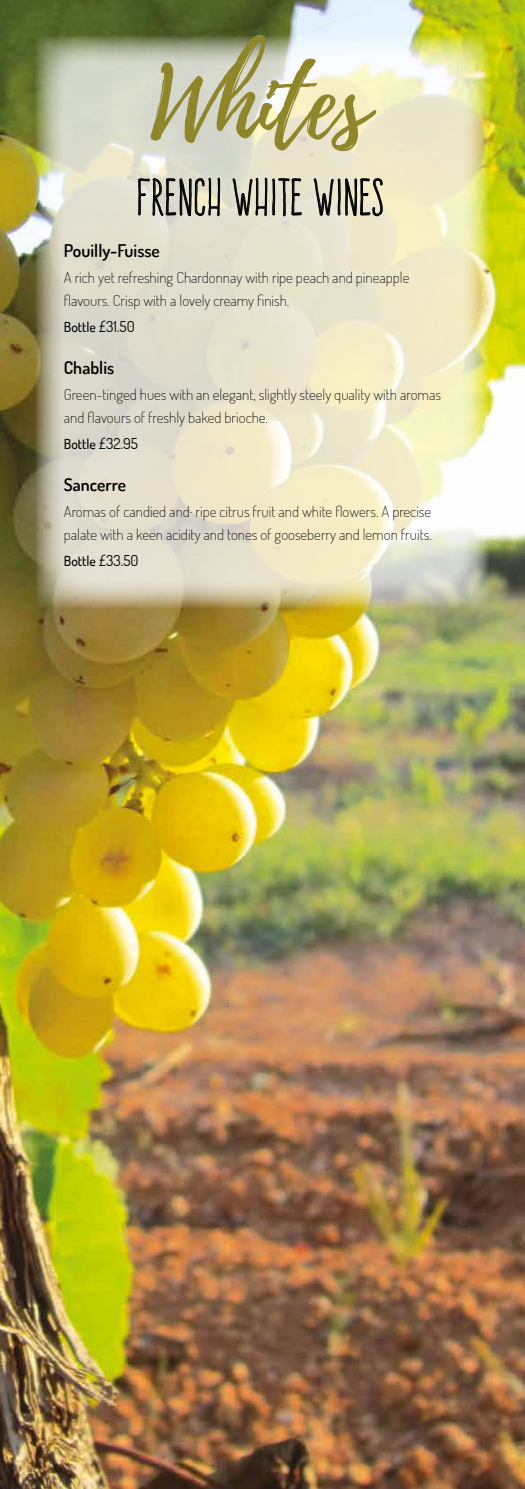
<style>
.page{position:relative;width:525px;height:1489px;background:#fff}
.page>*{position:absolute;margin:0;border:0;box-sizing:border-box;transform-origin:0 0}
.t1{font:97.5px "Playlist Script";color:#8f862a}
.t2{font:45px "Frente H1";color:#000}
.t3{font:600 17.5px "Dosis";color:#000}
.t4{font:200 15px/22.5px "Dosis";color:#000}
.t5{font:500 13.75px "Dosis";color:#000}
.s1{font-weight:400;font-size:15px}
</style>
<div class="page">
<img style="left:0;top:0;width:524px;height:1488px">
<svg style="left:35px;top:35px;width:454px;height:573px;background:#e1dec2"></svg>
<svg style="left:138px;top:164px;width:82px;height:74px;background:#c2c0b2"></svg>
<svg style="left:233px;top:164px;width:69px;height:85px;background:#ccc8b6"></svg>
<svg style="left:314px;top:164px;width:68px;height:70px;background:#c9c4ad"></svg>
<h1 class="t1" style="left:150px;top:35px;width:220px">Whites</h1>
<h2 class="t2" style="left:136px;top:172px;width:248px">FRENCH WHITE WINES</h2>
<p class="t3" style="left:64px;top:239px;width:97px">Pouilly-Fuisse</p>
<p class="t4" style="left:64px;top:266px;width:347px">A rich yet refreshing Chardonnay with ripe peach and pineapple flavours. Crisp with a lovely creamy finish.</p>
<p class="t5" style="left:64px;top:318px;width:72px">Bottle <span class="s1">£31.50</span></p>
<p class="t3" style="left:64px;top:356px;width:52px">Chablis</p>
<p class="t4" style="left:64px;top:383px;width:378px">Green-tinged hues with an elegant, slightly steely quality with aromas and flavours of freshly baked brioche.</p>
<p class="t5" style="left:64px;top:435px;width:76px">Bottle <span class="s1">£32.95</span></p>
<p class="t3" style="left:64px;top:473px;width:64px">Sancerre</p>
<p class="t4" style="left:64px;top:500px;width:369px">Aromas of candied and· ripe citrus fruit and white flowers. A precise palate with a keen acidity and tones of gooseberry and lemon fruits.</p>
<p class="t5" style="left:64px;top:552px;width:76px">Bottle <span class="s1">£33.50</span></p>
</div>
